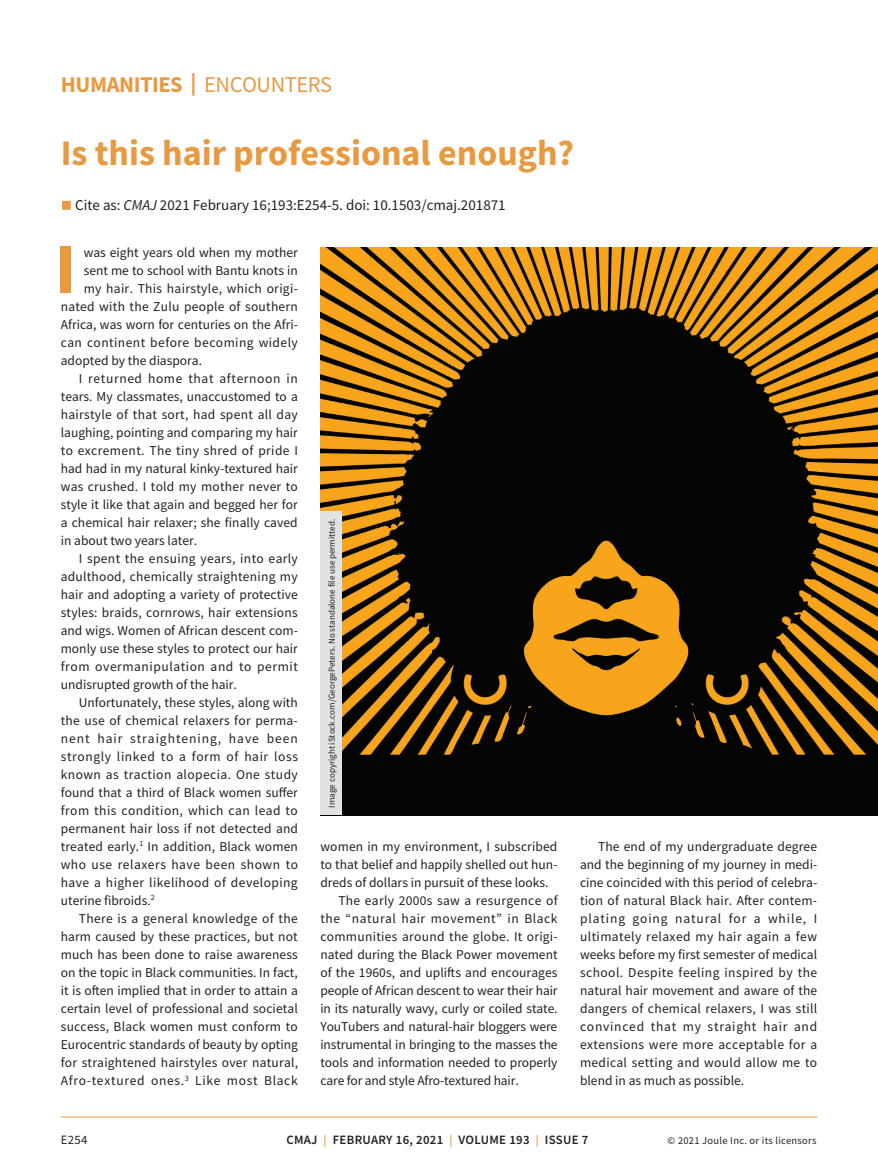
<style>
.page{position:relative;width:878px;height:1175px;background:#fff}
.page>*{position:absolute;margin:0;border:0;box-sizing:border-box;transform-origin:0 0}
.t1{font:700 70.65px "Source Sans Pro";color:#e99a41}
.t2{font:700 36px "Source Sans Pro";color:#e99a41}
.t3{font:700 22.5px "Source Sans Pro";letter-spacing:-.02em;color:#e99a41}
.t4{font:15px "Source Sans Pro";color:#231f20}
.t5{font:13.5px/18px "Source Sans Pro";letter-spacing:.005em;color:#231f20;text-align:justify}
.t6{font:13.5px "Source Sans Pro";letter-spacing:.03em;color:#231f20}
.t7{font:13.5px "Source Sans Pro";letter-spacing:.025em;color:#231f20}
.t8{font:13.5px "Source Sans Pro";letter-spacing:.04em;color:#231f20}
.t9{font:13.5px "Source Sans Pro";letter-spacing:.045em;color:#231f20}
.t10{font:13.5px "Source Sans Pro";letter-spacing:.05em;color:#231f20}
.t11{font:13.5px "Source Sans Pro";letter-spacing:.035em;color:#231f20}
.t12{font:13.5px "Source Sans Pro";letter-spacing:.07em;color:#231f20}
.t13{font:600 12.75px "Source Sans Pro";letter-spacing:.025em;color:#231f20}
.t14{font:12.75px "Source Sans Pro";color:#231f20}
.t15{font:10.5px "Source Sans Pro";letter-spacing:.025em;color:#231f20}
.t16{font:9px "Source Sans Pro";color:#231f20}
.s1{font-weight:400}
.s2{color:#e99a41}
.s3{font-style:italic}
.s4{font-size:12px;color:#e99a41}
</style>
<div class="page">
<hr style="left:61px;top:1116px;width:756px;height:1px;background:#e99a41">
<img style="left:320px;top:247px;width:558px;height:568px">
<div style="left:320px;top:511px;width:22px;height:304px;background:#e1e2e4"></div>
<h3 class="t3" style="left:61px;top:69px;width:273px">HUMANITIES | <span class="s1">ENCOUNTERS</span></h3>
<h2 class="t2" style="left:61px;top:129px;width:515px">Is this hair professional enough?</h2>
<p class="t4" style="left:61px;top:195px;width:446px"><span class="s2">■</span> Cite as: <span class="s3">CMAJ</span> 2021 February 16;193:E254-5. doi: 10.1503/cmaj.201871</p>
<h1 class="t1" style="left:55px;top:221px;width:23px">I</h1>
<p class="t5" style="left:84px;top:243px;width:216px">was eight years old when my mother</p>
<p class="t5" style="left:84px;top:261px;width:216px">sent me to school with Bantu knots in</p>
<p class="t7" style="left:84px;top:279px;width:216px">my hair. This hairstyle, which origi-</p>
<p class="t5" style="left:61px;top:297px;width:239px">nated with the Zulu people of southern</p>
<p class="t5" style="left:61px;top:315px;width:239px">Africa, was worn for centuries on the Afri-</p>
<p class="t6" style="left:61px;top:333px;width:238px">can continent before becoming widely</p>
<p class="t5" style="left:61px;top:351px;width:143px">adopted by the diaspora.</p>
<p class="t9" style="left:79px;top:369px;width:220px">I returned home that afternoon in</p>
<p class="t5" style="left:61px;top:387px;width:238px">tears. My classmates, unaccustomed to a</p>
<p class="t5" style="left:61px;top:405px;width:238px">hairstyle of that sort, had spent all day</p>
<p class="t5" style="left:61px;top:423px;width:238px">laughing, pointing and comparing my hair</p>
<p class="t7" style="left:61px;top:441px;width:238px">to excrement. The tiny shred of pride I</p>
<p class="t5" style="left:61px;top:459px;width:238px">had had in my natural kinky-textured hair</p>
<p class="t5" style="left:61px;top:477px;width:239px">was crushed. I told my mother never to</p>
<p class="t5" style="left:61px;top:495px;width:238px">style it like that again and begged her for</p>
<p class="t5" style="left:61px;top:513px;width:238px">a chemical hair relaxer; she finally caved</p>
<p class="t5" style="left:61px;top:531px;width:138px">in about two years later.</p>
<p class="t7" style="left:79px;top:549px;width:221px">I spent the ensuing years, into early</p>
<p class="t5" style="left:61px;top:567px;width:238px">adulthood, chemically straightening my</p>
<p class="t5" style="left:61px;top:585px;width:239px">hair and adopting a variety of protective</p>
<p class="t5" style="left:61px;top:603px;width:238px">styles: braids, cornrows, hair extensions</p>
<p class="t5" style="left:61px;top:621px;width:238px">and wigs. Women of African descent com-</p>
<p class="t5" style="left:61px;top:639px;width:238px">monly use these styles to protect our hair</p>
<p class="t8" style="left:61px;top:657px;width:239px">from overmanipulation and to permit</p>
<p class="t5" style="left:61px;top:675px;width:178px">undisrupted growth of the hair.</p>
<p class="t5" style="left:79px;top:693px;width:220px">Unfortunately, these styles, along with</p>
<p class="t5" style="left:61px;top:711px;width:238px">the use of chemical relaxers for perma-</p>
<p class="t12" style="left:61px;top:729px;width:238px">nent hair straightening, have been</p>
<p class="t9" style="left:61px;top:747px;width:239px">strongly linked to a form of hair loss</p>
<p class="t6" style="left:61px;top:765px;width:239px">known as traction alopecia. One study</p>
<p class="t5" style="left:61px;top:783px;width:239px">found that a third of Black women suffer</p>
<p class="t6" style="left:61px;top:801px;width:239px">from this condition, which can lead to</p>
<p class="t5" style="left:61px;top:819px;width:239px">permanent hair loss if not detected and</p>
<p class="t5" style="left:61px;top:837px;width:239px">treated early.<sup>1</sup> In addition, Black women</p>
<p class="t8" style="left:61px;top:855px;width:239px">who use relaxers have been shown to</p>
<p class="t6" style="left:61px;top:873px;width:238px">have a higher likelihood of developing</p>
<p class="t5" style="left:61px;top:891px;width:95px">uterine fibroids.<sup>2</sup></p>
<p class="t7" style="left:79px;top:909px;width:220px">There is a general knowledge of the</p>
<p class="t5" style="left:61px;top:927px;width:238px">harm caused by these practices, but not</p>
<p class="t5" style="left:61px;top:945px;width:239px">much has been done to raise awareness</p>
<p class="t5" style="left:61px;top:963px;width:238px">on the topic in Black communities. In fact,</p>
<p class="t5" style="left:61px;top:981px;width:238px">it is often implied that in order to attain a</p>
<p class="t5" style="left:61px;top:999px;width:238px">certain level of professional and societal</p>
<p class="t5" style="left:61px;top:1017px;width:238px">success, Black women must conform to</p>
<p class="t5" style="left:61px;top:1035px;width:239px">Eurocentric standards of beauty by opting</p>
<p class="t5" style="left:61px;top:1053px;width:239px">for straightened hairstyles over natural,</p>
<p class="t10" style="left:61px;top:1071px;width:238px">Afro-textured ones.<sup>3</sup> Like most Black</p>
<p class="t16" style="left:326px;top:807px;width:290px;rotate:-90deg">Image copyright iStock.com/GeorgePeters. No standalone file use permitted.</p>
<p class="t5" style="left:320px;top:837px;width:238px">women in my environment, I subscribed</p>
<p class="t5" style="left:320px;top:855px;width:238px">to that belief and happily shelled out hun-</p>
<p class="t5" style="left:320px;top:873px;width:230px">dreds of dollars in pursuit of these looks.</p>
<p class="t5" style="left:338px;top:891px;width:221px">The early 2000s saw a resurgence of</p>
<p class="t11" style="left:320px;top:909px;width:238px">the “natural hair movement” in Black</p>
<p class="t5" style="left:320px;top:927px;width:239px">communities around the globe. It origi-</p>
<p class="t5" style="left:320px;top:945px;width:239px">nated during the Black Power movement</p>
<p class="t5" style="left:320px;top:963px;width:239px">of the 1960s, and uplifts and encourages</p>
<p class="t5" style="left:320px;top:981px;width:239px">people of African descent to wear their hair</p>
<p class="t5" style="left:320px;top:999px;width:239px">in its naturally wavy, curly or coiled state.</p>
<p class="t5" style="left:320px;top:1017px;width:238px">YouTubers and natural-hair bloggers were</p>
<p class="t5" style="left:320px;top:1035px;width:239px">instrumental in bringing to the masses the</p>
<p class="t5" style="left:320px;top:1053px;width:239px">tools and information needed to properly</p>
<p class="t5" style="left:320px;top:1071px;width:200px">care for and style Afro-textured hair.</p>
<p class="t5" style="left:580px;top:837px;width:239px;text-indent:18px">The end of my undergraduate degree and the beginning of my journey in medi&shy;cine coincided with this period of celebra&shy;tion of natural Black hair. After contem&shy;plating going natural for a while, I ultimately relaxed my hair again a few weeks before my first semester of medical school. Despite feeling inspired by the natural hair movement and aware of the dangers of chemical relaxers, I was still convinced that my straight hair and extensions were more acceptable for a medical setting and would allow me to blend in as much as possible.</p>
<p class="t14" style="left:61px;top:1132px;width:28px">E254</p>
<p class="t13" style="left:286px;top:1131px;width:303px">CMAJ <span class="s4">|</span> FEBRUARY 16, 2021 <span class="s4">|</span> VOLUME 193 <span class="s4">|</span> ISSUE 7</p>
<p class="t15" style="left:667px;top:1134px;width:150px">© 2021 Joule Inc. or its licensors</p>
</div>
